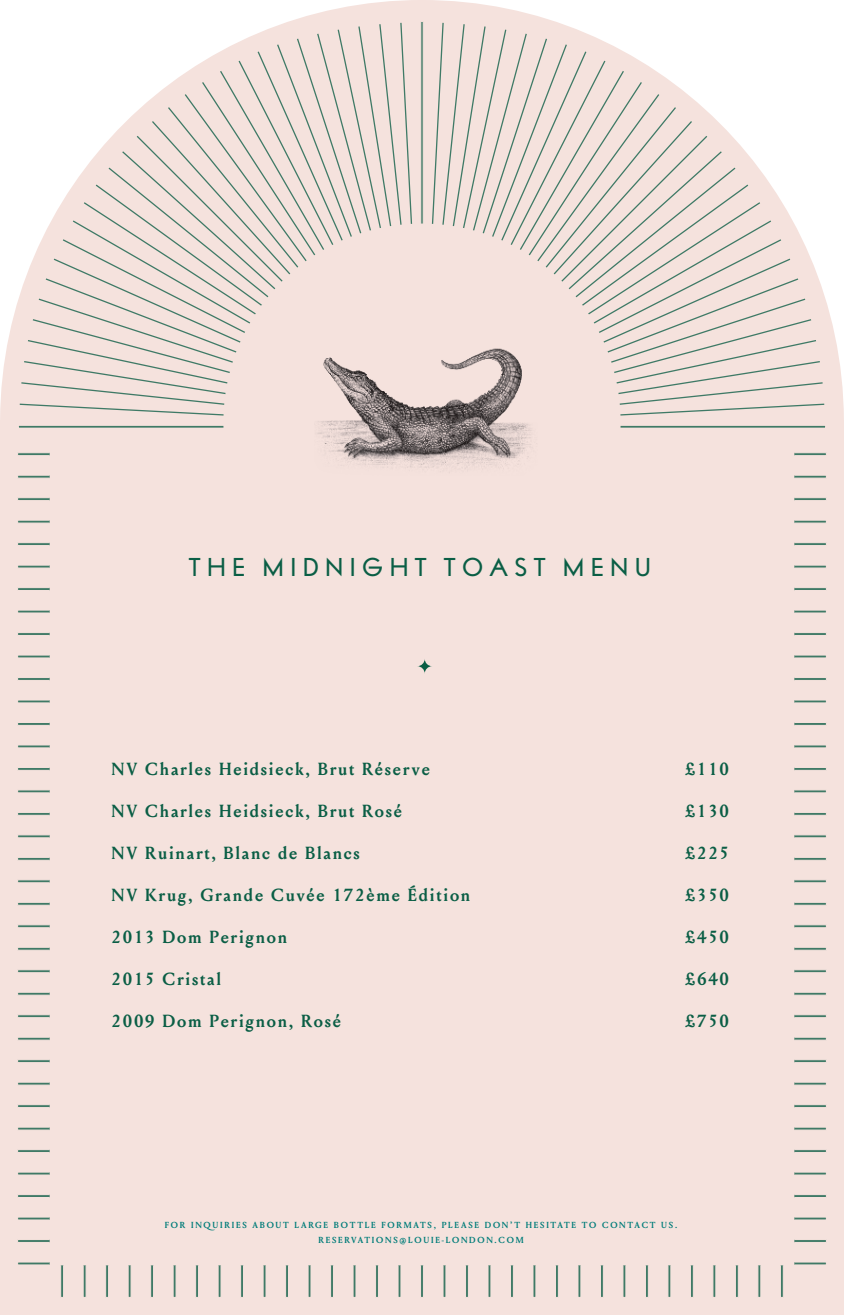
<style>
.page{position:relative;width:844px;height:1315px;background:#fff}
.page>*{position:absolute;margin:0;border:0;box-sizing:border-box;transform-origin:0 0}
.t1{font:22.75px "Vogue";letter-spacing:.25em;color:#0a5e45}
.t2{font:700 17.5px "Louize";letter-spacing:.1em;color:#0a5e45}
.t3{font:700 8.75px/15.8px "Louize";letter-spacing:.2em;color:#007c79;text-align:center}
</style>
<div class="page">
<div style="left:0;top:0;width:843px;height:1315px;background:#f5e2dd"></div>
<svg style="left:793px;top:452px;width:33px;height:4px"></svg>
<div style="left:793px;top:475px;width:33px;height:3px;background:#3f7a66;border:1px solid #f5e2dd"></div>
<svg style="left:793px;top:497px;width:33px;height:4px"></svg>
<div style="left:793px;top:520px;width:33px;height:3px;background:#3f7a66;border:1px solid #f5e2dd"></div>
<svg style="left:793px;top:542px;width:33px;height:4px"></svg>
<div style="left:793px;top:565px;width:33px;height:3px;background:#3f7a66;border:1px solid #f5e2dd"></div>
<svg style="left:793px;top:587px;width:33px;height:4px"></svg>
<svg style="left:793px;top:609px;width:33px;height:4px"></svg>
<svg style="left:793px;top:632px;width:33px;height:4px"></svg>
<svg style="left:793px;top:654px;width:33px;height:4px"></svg>
<svg style="left:793px;top:677px;width:33px;height:4px"></svg>
<svg style="left:793px;top:699px;width:33px;height:4px"></svg>
<svg style="left:793px;top:722px;width:33px;height:4px"></svg>
<svg style="left:793px;top:744px;width:33px;height:4px"></svg>
<svg style="left:793px;top:767px;width:33px;height:4px"></svg>
<svg style="left:793px;top:789px;width:33px;height:4px"></svg>
<div style="left:793px;top:812px;width:33px;height:3px;background:#3f7a66;border:1px solid #f5e2dd"></div>
<svg style="left:793px;top:834px;width:33px;height:4px"></svg>
<div style="left:793px;top:857px;width:33px;height:3px;background:#3f7a66;border:1px solid #f5e2dd"></div>
<svg style="left:793px;top:879px;width:33px;height:4px"></svg>
<div style="left:793px;top:902px;width:33px;height:3px;background:#3f7a66;border:1px solid #f5e2dd"></div>
<svg style="left:793px;top:924px;width:33px;height:4px"></svg>
<div style="left:793px;top:947px;width:33px;height:3px;background:#3f7a66;border:1px solid #f5e2dd"></div>
<svg style="left:793px;top:969px;width:33px;height:4px"></svg>
<div style="left:793px;top:992px;width:33px;height:3px;background:#3f7a66;border:1px solid #f5e2dd"></div>
<svg style="left:793px;top:1014px;width:33px;height:4px"></svg>
<svg style="left:793px;top:1036px;width:33px;height:4px"></svg>
<svg style="left:793px;top:1059px;width:33px;height:4px"></svg>
<svg style="left:793px;top:1081px;width:33px;height:4px"></svg>
<svg style="left:793px;top:1104px;width:33px;height:4px"></svg>
<svg style="left:793px;top:1126px;width:33px;height:4px"></svg>
<svg style="left:793px;top:1149px;width:33px;height:4px"></svg>
<svg style="left:793px;top:1171px;width:33px;height:4px"></svg>
<svg style="left:793px;top:1194px;width:33px;height:4px"></svg>
<svg style="left:793px;top:1216px;width:33px;height:4px"></svg>
<div style="left:793px;top:1239px;width:33px;height:3px;background:#3f7a66;border:1px solid #f5e2dd"></div>
<svg style="left:793px;top:1261px;width:33px;height:4px"></svg>
<svg style="left:779px;top:1265px;width:4px;height:32px"></svg>
<svg style="left:757px;top:1265px;width:4px;height:32px"></svg>
<svg style="left:734px;top:1265px;width:4px;height:32px"></svg>
<svg style="left:712px;top:1265px;width:4px;height:32px"></svg>
<svg style="left:689px;top:1265px;width:4px;height:32px"></svg>
<svg style="left:667px;top:1265px;width:4px;height:32px"></svg>
<div style="left:645px;top:1265px;width:3px;height:32px;background:#3f7a66;border:1px solid #f5e2dd"></div>
<svg style="left:622px;top:1265px;width:4px;height:32px"></svg>
<div style="left:600px;top:1265px;width:3px;height:32px;background:#3f7a66;border:1px solid #f5e2dd"></div>
<svg style="left:577px;top:1265px;width:4px;height:32px"></svg>
<div style="left:555px;top:1265px;width:3px;height:32px;background:#3f7a66;border:1px solid #f5e2dd"></div>
<svg style="left:532px;top:1265px;width:4px;height:32px"></svg>
<div style="left:510px;top:1265px;width:3px;height:32px;background:#3f7a66;border:1px solid #f5e2dd"></div>
<svg style="left:487px;top:1265px;width:4px;height:32px"></svg>
<div style="left:465px;top:1265px;width:3px;height:32px;background:#3f7a66;border:1px solid #f5e2dd"></div>
<svg style="left:442px;top:1265px;width:4px;height:32px"></svg>
<svg style="left:420px;top:1265px;width:4px;height:32px"></svg>
<svg style="left:397px;top:1265px;width:4px;height:32px"></svg>
<svg style="left:375px;top:1265px;width:4px;height:32px"></svg>
<svg style="left:352px;top:1265px;width:4px;height:32px"></svg>
<svg style="left:330px;top:1265px;width:4px;height:32px"></svg>
<svg style="left:307px;top:1265px;width:4px;height:32px"></svg>
<svg style="left:285px;top:1265px;width:4px;height:32px"></svg>
<svg style="left:262px;top:1265px;width:4px;height:32px"></svg>
<svg style="left:240px;top:1265px;width:4px;height:32px"></svg>
<hr style="left:218px;top:1265px;width:3px;height:32px;background:#3f7a66">
<svg style="left:195px;top:1265px;width:4px;height:32px"></svg>
<div style="left:173px;top:1265px;width:3px;height:32px;background:#3f7a66;border:1px solid #f5e2dd"></div>
<svg style="left:150px;top:1265px;width:4px;height:32px"></svg>
<div style="left:128px;top:1265px;width:3px;height:32px;background:#3f7a66;border:1px solid #f5e2dd"></div>
<svg style="left:105px;top:1265px;width:4px;height:32px"></svg>
<div style="left:83px;top:1265px;width:3px;height:32px;background:#3f7a66;border:1px solid #f5e2dd"></div>
<svg style="left:60px;top:1265px;width:4px;height:32px"></svg>
<svg style="left:17px;top:452px;width:33px;height:4px"></svg>
<div style="left:17px;top:475px;width:33px;height:3px;background:#3f7a66;border:1px solid #f5e2dd"></div>
<svg style="left:17px;top:497px;width:33px;height:4px"></svg>
<div style="left:17px;top:520px;width:33px;height:3px;background:#3f7a66;border:1px solid #f5e2dd"></div>
<svg style="left:17px;top:542px;width:33px;height:4px"></svg>
<div style="left:17px;top:565px;width:33px;height:3px;background:#3f7a66;border:1px solid #f5e2dd"></div>
<svg style="left:17px;top:587px;width:33px;height:4px"></svg>
<svg style="left:17px;top:609px;width:33px;height:4px"></svg>
<svg style="left:17px;top:632px;width:33px;height:4px"></svg>
<svg style="left:17px;top:654px;width:33px;height:4px"></svg>
<svg style="left:17px;top:677px;width:33px;height:4px"></svg>
<svg style="left:17px;top:699px;width:33px;height:4px"></svg>
<svg style="left:17px;top:722px;width:33px;height:4px"></svg>
<svg style="left:17px;top:744px;width:33px;height:4px"></svg>
<svg style="left:17px;top:767px;width:33px;height:4px"></svg>
<svg style="left:17px;top:789px;width:33px;height:4px"></svg>
<div style="left:17px;top:812px;width:33px;height:3px;background:#3f7a66;border:1px solid #f5e2dd"></div>
<svg style="left:17px;top:834px;width:33px;height:4px"></svg>
<div style="left:17px;top:857px;width:33px;height:3px;background:#3f7a66;border:1px solid #f5e2dd"></div>
<svg style="left:17px;top:879px;width:33px;height:4px"></svg>
<div style="left:17px;top:902px;width:33px;height:3px;background:#3f7a66;border:1px solid #f5e2dd"></div>
<svg style="left:17px;top:924px;width:33px;height:4px"></svg>
<div style="left:17px;top:947px;width:33px;height:3px;background:#3f7a66;border:1px solid #f5e2dd"></div>
<svg style="left:17px;top:969px;width:33px;height:4px"></svg>
<div style="left:17px;top:992px;width:33px;height:3px;background:#3f7a66;border:1px solid #f5e2dd"></div>
<svg style="left:17px;top:1014px;width:33px;height:4px"></svg>
<svg style="left:17px;top:1036px;width:33px;height:4px"></svg>
<svg style="left:17px;top:1059px;width:33px;height:4px"></svg>
<svg style="left:17px;top:1081px;width:33px;height:4px"></svg>
<svg style="left:17px;top:1104px;width:33px;height:4px"></svg>
<svg style="left:17px;top:1126px;width:33px;height:4px"></svg>
<svg style="left:17px;top:1149px;width:33px;height:4px"></svg>
<svg style="left:17px;top:1171px;width:33px;height:4px"></svg>
<svg style="left:17px;top:1194px;width:33px;height:4px"></svg>
<svg style="left:17px;top:1216px;width:33px;height:4px"></svg>
<div style="left:17px;top:1239px;width:33px;height:3px;background:#3f7a66;border:1px solid #f5e2dd"></div>
<svg style="left:17px;top:1261px;width:33px;height:4px"></svg>
<div style="left:420px;top:21px;width:3px;height:405px;background:#3f7a66;border:1px solid #f5e2dd"></div>
<svg style="left:20px;top:23px;width:804px;height:401px"></svg>
<svg style="left:620px;top:424px;width:206px;height:5px"></svg>
<svg style="left:17px;top:424px;width:206px;height:5px"></svg>
<div style="left:223px;top:223px;width:397px;height:397px;background:#f5e2dd;border-radius:50%"></div>
<img style="left:317px;top:348px;width:215px;height:121px">
<svg style="left:417px;top:659px;width:15px;height:14px"></svg>
<p class="t1" style="left:188px;top:551px;width:464px">THE MIDNIGHT TOAST MENU</p>
<p class="t2" style="left:112px;top:755px;width:320px">NV Charles Heidsieck, Brut Réserve</p>
<p class="t2" style="left:685px;top:755px;width:45px">£110</p>
<p class="t2" style="left:112px;top:797px;width:292px">NV Charles Heidsieck, Brut Rosé</p>
<p class="t2" style="left:685px;top:797px;width:45px">£130</p>
<p class="t2" style="left:112px;top:839px;width:250px">NV Ruinart, Blanc de Blancs</p>
<p class="t2" style="left:685px;top:839px;width:45px">£225</p>
<p class="t2" style="left:112px;top:881px;width:360px">NV Krug, Grande Cuvée 172ème Édition</p>
<p class="t2" style="left:685px;top:881px;width:45px">£350</p>
<p class="t2" style="left:112px;top:923px;width:177px">2013 Dom Perignon</p>
<p class="t2" style="left:685px;top:923px;width:45px">£450</p>
<p class="t2" style="left:112px;top:965px;width:111px">2015 Cristal</p>
<p class="t2" style="left:685px;top:965px;width:45px">£640</p>
<p class="t2" style="left:112px;top:1007px;width:231px">2009 Dom Perignon, Rosé</p>
<p class="t2" style="left:685px;top:1007px;width:45px">£750</p>
<p class="t3" style="left:165px;top:1216px;width:514px">FOR INQUIRIES ABOUT LARGE BOTTLE FORMATS, PLEASE DON’T HESITATE TO CONTACT US.<br>RESERVATIONS@LOUIE-LONDON.COM</p>
</div>
